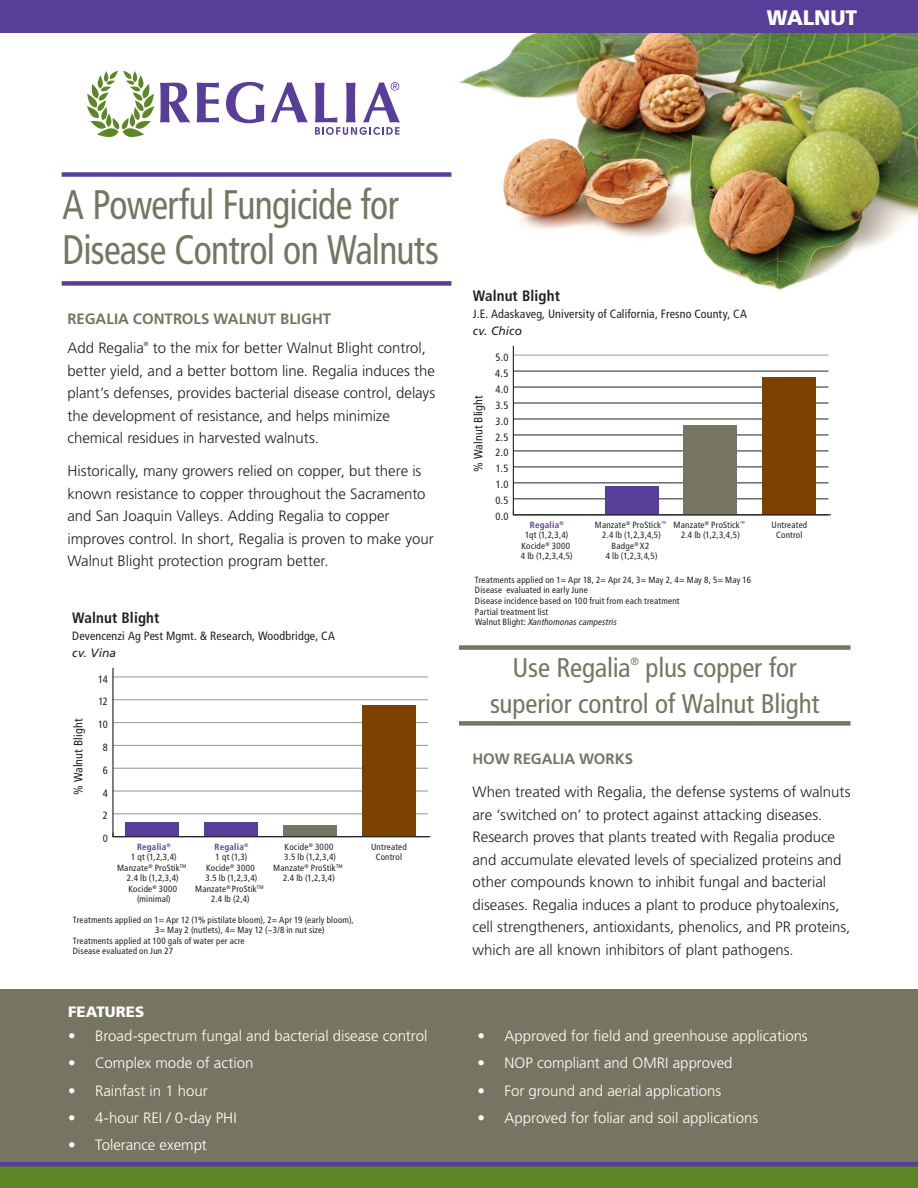
<style>
.page{position:relative;width:918px;height:1188px;background:#fff}
.page>*{position:absolute;margin:0;border:0;box-sizing:border-box;transform-origin:0 0}
.t1{font:condensed 41.25px/45px "Frutiger LT Std";letter-spacing:-.02em;color:#767561;scale:.91 1}
.Body_Copy{font:condensed 27px/36px "Frutiger LT Std";letter-spacing:-.01em;color:#767561}
.Crop_Name_Top_Page{font:900 21px "Frutiger LT Std";letter-spacing:-.01em;color:#fff}
.Body_Copy-2{font:300 15px/22.5px "Frutiger LT Std";letter-spacing:-.005em;color:#231f20}
.t2{font:300 15px "Frutiger LT Std";color:#fff}
.Heading_-_body{font:700 15px "Frutiger LT Std";color:#767561}
.t3{font:700 condensed 15px "Frutiger LT Std";letter-spacing:.01em;color:#231f20}
.Body_Copy-3{font:700 15px "Frutiger LT Std";color:#767561}
.Subhead_orange{font:900 15px "Frutiger LT Std";letter-spacing:.005em;color:#fff}
.t4{font:condensed 12px/16.5px "Frutiger LT Std";letter-spacing:.01em;color:#231f20}
.Body_Copy-4{font:condensed 10.8px "Frutiger LT Std";color:#767561}
.t5{font:condensed 10.5px "Frutiger LT Std";color:#231f20}
.t6{font:condensed 9px/10.5px "Frutiger LT Std";letter-spacing:.02em;color:#231f20;text-align:center}
.Body_Copy-5{font:300 6px "Frutiger LT Std";color:#231f20}
.s1{font-style:italic;font-stretch:normal}
.s2{font-weight:700;color:#593e99}
.s3{font-family:"Frutiger LT Com";font-style:italic}
</style>
<div class="page">
<div style="left:0;top:989px;width:918px;height:177px;background:#767561"></div>
<img style="left:459px;top:33px;width:459px;height:259px">
<div style="left:0;top:0;width:918px;height:33px;background:#593e99"></div>
<div style="left:62px;top:172px;width:389px;height:5px;background:#593e99"></div>
<div style="left:62px;top:281px;width:389px;height:5px;background:#593e99"></div>
<svg style="left:87px;top:71px;width:67px;height:66px"></svg>
<svg style="left:160px;top:83px;width:30px;height:39px"></svg>
<svg style="left:197px;top:83px;width:22px;height:39px"></svg>
<svg style="left:226px;top:82px;width:39px;height:41px"></svg>
<svg style="left:271px;top:82px;width:37px;height:40px"></svg>
<svg style="left:315px;top:82px;width:85px;height:53px"></svg>
<svg style="left:112px;top:667px;width:319px;height:171px"></svg>
<svg style="left:512px;top:345px;width:319px;height:171px"></svg>
<div style="left:459px;top:645px;width:391px;height:5px;background:#767561"></div>
<div style="left:459px;top:721px;width:391px;height:5px;background:#767561"></div>
<div style="left:0;top:1166px;width:918px;height:22px;background:#5c8727"></div>
<hr style="left:0;top:1162px;width:918px;height:4px;background:#593e99">
<p class="Crop_Name_Top_Page" style="left:767px;top:5px;width:92px">WALNUT</p>
<p class="t1" style="left:63px;top:182px;width:415px">A Powerful Fungicide for<br>Disease Control on Walnuts</p>
<p class="Heading_-_body" style="left:68px;top:310px;width:265px">REGALIA CONTROLS WALNUT BLIGHT</p>
<p class="Body_Copy-2" style="left:68px;top:337px;width:78px">Add Regalia</p>
<p class="Body_Copy-5" style="left:144px;top:341px;width:6px">®</p>
<p class="Body_Copy-2" style="left:68px;top:337px;width:369px;text-indent:85px">to the mix for better Walnut Blight control, better yield, and a better bottom line. Regalia induces the plant’s defenses, provides bacterial disease control, delays the development of resistance, and helps minimize chemical residues in harvested walnuts.</p>
<p class="Body_Copy-2" style="left:68px;top:460px;width:368px">Historically, many growers relied on copper, but there is known resistance to copper throughout the Sacramento and San Joaquin Valleys. Adding Regalia to copper improves control. In short, Regalia is proven to make your Walnut Blight protection program better.</p>
<p class="t3" style="left:72px;top:608px;width:89px">Walnut Blight</p>
<p class="t4" style="left:72px;top:628px;width:264px">Devencenzi Ag Pest Mgmt. &amp; Research, Woodbridge, CA <span class="s1">cv. Vina</span></p>
<p class="t5" style="left:98px;top:673px;width:11px">14</p>
<p class="t4" style="left:70px;top:795px;width:78px;rotate:-90deg">% Walnut Blight</p>
<p class="t5" style="left:98px;top:696px;width:11px">12</p>
<p class="t5" style="left:98px;top:718px;width:11px">10</p>
<p class="t5" style="left:103px;top:741px;width:7px">8</p>
<p class="t5" style="left:103px;top:764px;width:7px">6</p>
<p class="t5" style="left:103px;top:787px;width:7px">4</p>
<p class="t5" style="left:103px;top:810px;width:7px">2</p>
<p class="t5" style="left:103px;top:832px;width:7px">0</p>
<p class="t6" style="left:117px;top:841px;width:71px"><span class="s2">Regalia</span><sup>®<br></sup>1 qt (1,2,3,4)<br>Manzate<sup>®</sup> ProStik<sup>TM<br></sup>2.4 lb (1,2,3,4)<br>Kocide<sup>®</sup> 3000 (minimal)</p>
<p class="t6" style="left:195px;top:841px;width:70px"><span class="s2">Regalia</span><sup>®<br></sup>1 qt (1,3)<br>Kocide<sup>®</sup> 3000<br>3.5 lb (1,2,3,4)<br>Manzate<sup>®</sup> ProStik<sup>TM<br></sup>2.4 lb (2,4)</p>
<p class="t6" style="left:273px;top:841px;width:71px">Kocide<sup>®</sup> 3000<br>3.5 lb (1,2,3,4)<br>Manzate<sup>®</sup> ProStik<sup>TM<br></sup>2.4 lb (1,2,3,4)</p>
<p class="t6" style="left:371px;top:841px;width:37px">Untreated<br>Control</p>
<p class="t6" style="left:73px;top:915px;width:282px">Treatments applied on 1= Apr 12 (1% pistilate bloom), 2= Apr 19 (early bloom),</p>
<p class="t6" style="left:155px;top:925px;width:171px">3= May 2 (nutlets), 4= May 12 (~3/8 in nut size)</p>
<p class="t6" style="left:73px;top:936px;width:173px">Treatments applied at 100 gals of water per acre</p>
<p class="t6" style="left:73px;top:946px;width:102px">Disease evaluated on Jun 27</p>
<p class="Subhead_orange" style="left:68px;top:1003px;width:78px">FEATURES</p>
<p class="t2" style="left:68px;top:1027px;width:361px">• Broad-spectrum fungal and bacterial disease control</p>
<p class="t2" style="left:68px;top:1055px;width:187px">• Complex mode of action</p>
<p class="t2" style="left:68px;top:1082px;width:141px">• Rainfast in 1 hour</p>
<p class="t2" style="left:68px;top:1109px;width:170px">• 4-hour REI / 0-day PHI</p>
<p class="t2" style="left:68px;top:1137px;width:140px">• Tolerance exempt</p>
<p class="t3" style="left:473px;top:287px;width:89px">Walnut Blight</p>
<p class="t4" style="left:473px;top:306px;width:276px">J.E. Adaskaveg, University of California, Fresno County, CA <span class="s1">cv. Chico</span></p>
<p class="t5" style="left:496px;top:351px;width:14px">5.0</p>
<p class="t5" style="left:495px;top:367px;width:15px">4.5</p>
<p class="t4" style="left:470px;top:472px;width:78px;rotate:-90deg">% Walnut Blight</p>
<p class="t5" style="left:495px;top:383px;width:15px">4.0</p>
<p class="t5" style="left:495px;top:399px;width:14px">3.5</p>
<p class="t5" style="left:496px;top:415px;width:14px">3.0</p>
<p class="t5" style="left:496px;top:431px;width:14px">2.5</p>
<p class="t5" style="left:496px;top:447px;width:14px">2.0</p>
<p class="t5" style="left:496px;top:463px;width:14px">1.5</p>
<p class="t5" style="left:496px;top:479px;width:14px">1.0</p>
<p class="t5" style="left:495px;top:495px;width:15px">0.5</p>
<p class="t5" style="left:495px;top:511px;width:14px">0.0</p>
<p class="t6" style="left:521px;top:519px;width:53px"><span class="s2">Regalia</span><sup>®<br></sup>1qt (1,2,3,4)<br>Kocide<sup>®</sup> 3000<br>4 lb (1,2,3,4,5)</p>
<p class="t6" style="left:595px;top:519px;width:73px">Manzate<sup>®</sup> ProStick<sup>™<br></sup>2.4 lb (1,2,3,4,5)<br>Badge<sup>®</sup> X2<br>4 lb (1,2,3,4,5)</p>
<p class="t6" style="left:674px;top:519px;width:73px">Manzate<sup>®</sup> ProStick<sup>™<br></sup>2.4 lb (1,2,3,4,5)</p>
<p class="t6" style="left:771px;top:519px;width:37px">Untreated<br>Control</p>
<p class="t6" style="left:475px;top:575px;width:278px;text-align:left">Treatments applied on 1= Apr 18, 2= Apr 24, 3= May 2, 4= May 8, 5= May 16<br>Disease evaluated in early June<br>Disease incidence based on 100 fruit from each treatment<br>Partial treatment list<br>Walnut Blight: <span class="s3">Xanthomonas campestris</span></p>
<p class="Body_Copy" style="left:490px;top:650px;width:331px;text-indent:156px">plus copper for superior control of Walnut Blight</p>
<p class="Body_Copy-3" style="left:472px;top:750px;width:162px">HOW REGALIA WORKS</p>
<p class="Body_Copy-2" style="left:472px;top:781px;width:380px">When treated with Regalia, the defense systems of walnuts are ‘switched on’ to protect against attacking diseases.<br>Research proves that plants treated with Regalia produce and accumulate elevated levels of specialized proteins and other compounds known to inhibit fungal and bacterial diseases. Regalia induces a plant to produce phytoalexins, cell strengtheners, antioxidants, phenolics, and PR proteins, which are all known inhibitors of plant pathogens.</p>
<p class="Body_Copy" style="left:513px;top:650px;width:120px">Use Regalia</p>
<p class="Body_Copy-4" style="left:630px;top:655px;width:10px">®</p>
<p class="t2" style="left:477px;top:1027px;width:332px">• Approved for field and greenhouse applications</p>
<p class="t2" style="left:477px;top:1055px;width:257px">• NOP compliant and OMRI approved</p>
<p class="t2" style="left:477px;top:1082px;width:245px">• For ground and aerial applications</p>
<p class="t2" style="left:477px;top:1109px;width:283px">• Approved for foliar and soil applications</p>
</div>
